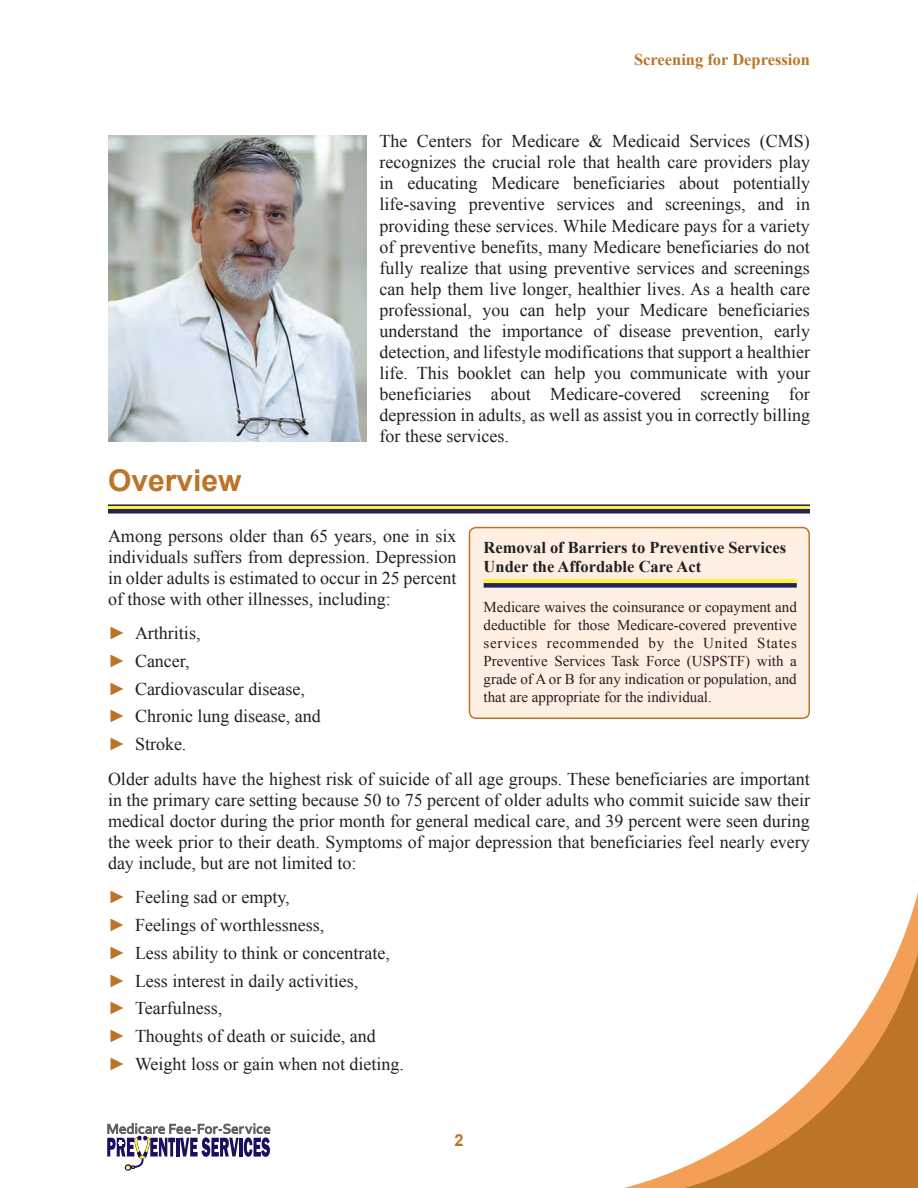
<style>
.page{position:relative;width:918px;height:1188px;background:#fff}
.page>*{position:absolute;margin:0;border:0;box-sizing:border-box;transform-origin:0 0}
.t1{font:700 30px "Arial";color:#bc7429}
.t2{font:18px/21px "Times New Roman";color:#231f20;text-align:justify}
.t3{font:700 16.5px/19.5px "Times New Roman";color:#231f20}
.t4{font:700 16.5px "Times New Roman";color:#bc7429}
.t5{font:700 16.5px "Arial";color:#bc7429}
.t6{font:15px/18px "Times New Roman";color:#231f20;text-align:justify}
.s1{color:#bc7429}
</style>
<div class="page">
<svg style="left:624px;top:892px;width:294px;height:296px"></svg>
<div style="left:108px;top:504px;width:702px;height:9px;background:#fff335"></div>
<hr style="left:108px;top:504px;width:702px;height:2px;background:#252161">
<hr style="left:108px;top:509px;width:702px;height:4px;background:#252161">
<div style="left:469px;top:528px;width:340px;height:190px;background:#feefe2;border-radius:7px"></div>
<div style="left:469px;top:527px;width:341px;height:192px;border:2px solid #bc7429;border-radius:7px"></div>
<div style="left:484px;top:579px;width:313px;height:5px;background:#fff335"></div>
<div style="left:484px;top:583px;width:313px;height:5px;background:#252161"></div>
<img style="left:108px;top:135px;width:258px;height:307px">
<svg style="left:107px;top:1123px;width:164px;height:48px"></svg>
<p class="t4" style="left:634px;top:48px;width:178px">Screening for Depression</p>
<p class="t2" style="left:380px;top:131px;width:432px">The Centers for Medicare &amp; Medicaid Services (CMS) recognizes the crucial role that health care providers play in educating Medicare beneficiaries about potentially life-saving preventive services and screenings, and in providing these services. While Medicare pays for a variety of preventive benefits, many Medicare beneficiaries do not fully realize that using preventive services and screenings can help them live longer, healthier lives. As a health care professional, you can help your Medicare beneficiaries understand the importance of disease prevention, early detection, and lifestyle modifications that support a healthier life. This booklet can help you communicate with your beneficiaries about Medicare-covered screening for depression in adults, as well as assist you in correctly billing for these services.</p>
<h2 class="t1" style="left:108px;top:461px;width:135px">Overview</h2>
<p class="t2" style="left:108px;top:525px;width:350px">Among persons older than 65 years, one in six individuals suffers from depression. Depression in older adults is estimated to occur in 25 percent of those with other illnesses, including:</p>
<p class="t2" style="left:108px;top:622px;width:94px"><span class="s1">►</span> Arthritis,</p>
<p class="t2" style="left:108px;top:650px;width:83px"><span class="s1">►</span> Cancer,</p>
<p class="t2" style="left:108px;top:678px;width:198px"><span class="s1">►</span> Cardiovascular disease,</p>
<p class="t2" style="left:108px;top:706px;width:214px"><span class="s1">►</span> Chronic lung disease, and</p>
<p class="t2" style="left:108px;top:733px;width:80px"><span class="s1">►</span> Stroke.</p>
<h3 class="t3" style="left:484px;top:537px;width:304px">Removal of Barriers to Preventive Services<br>Under the Affordable Care Act</h3>
<p class="t6" style="left:484px;top:598px;width:315px">Medicare waives the coinsurance or copayment and deductible for those Medicare-covered preventive services recommended by the United States Preventive Services Task Force (USPSTF) with a grade of A or B for any indication or population, and that are appropriate for the individual.</p>
<p class="t2" style="left:108px;top:768px;width:704px">Older adults have the highest risk of suicide of all age groups. These beneficiaries are important in the primary care setting because 50 to 75 percent of older adults who commit suicide saw their medical doctor during the prior month for general medical care, and 39 percent were seen during the week prior to their death. Symptoms of major depression that beneficiaries feel nearly every day include, but are not limited to:</p>
<p class="t2" style="left:108px;top:886px;width:183px"><span class="s1">►</span> Feeling sad or empty,</p>
<p class="t2" style="left:108px;top:914px;width:218px"><span class="s1">►</span> Feelings of worthlessness,</p>
<p class="t2" style="left:108px;top:942px;width:283px"><span class="s1">►</span> Less ability to think or concentrate,</p>
<p class="t2" style="left:108px;top:970px;width:252px"><span class="s1">►</span> Less interest in daily activities,</p>
<p class="t2" style="left:108px;top:997px;width:116px"><span class="s1">►</span> Tearfulness,</p>
<p class="t2" style="left:108px;top:1025px;width:269px"><span class="s1">►</span> Thoughts of death or suicide, and</p>
<p class="t2" style="left:108px;top:1053px;width:298px"><span class="s1">►</span> Weight loss or gain when not dieting.</p>
<p class="t5" style="left:454px;top:1129px;width:11px">2</p>
</div>
